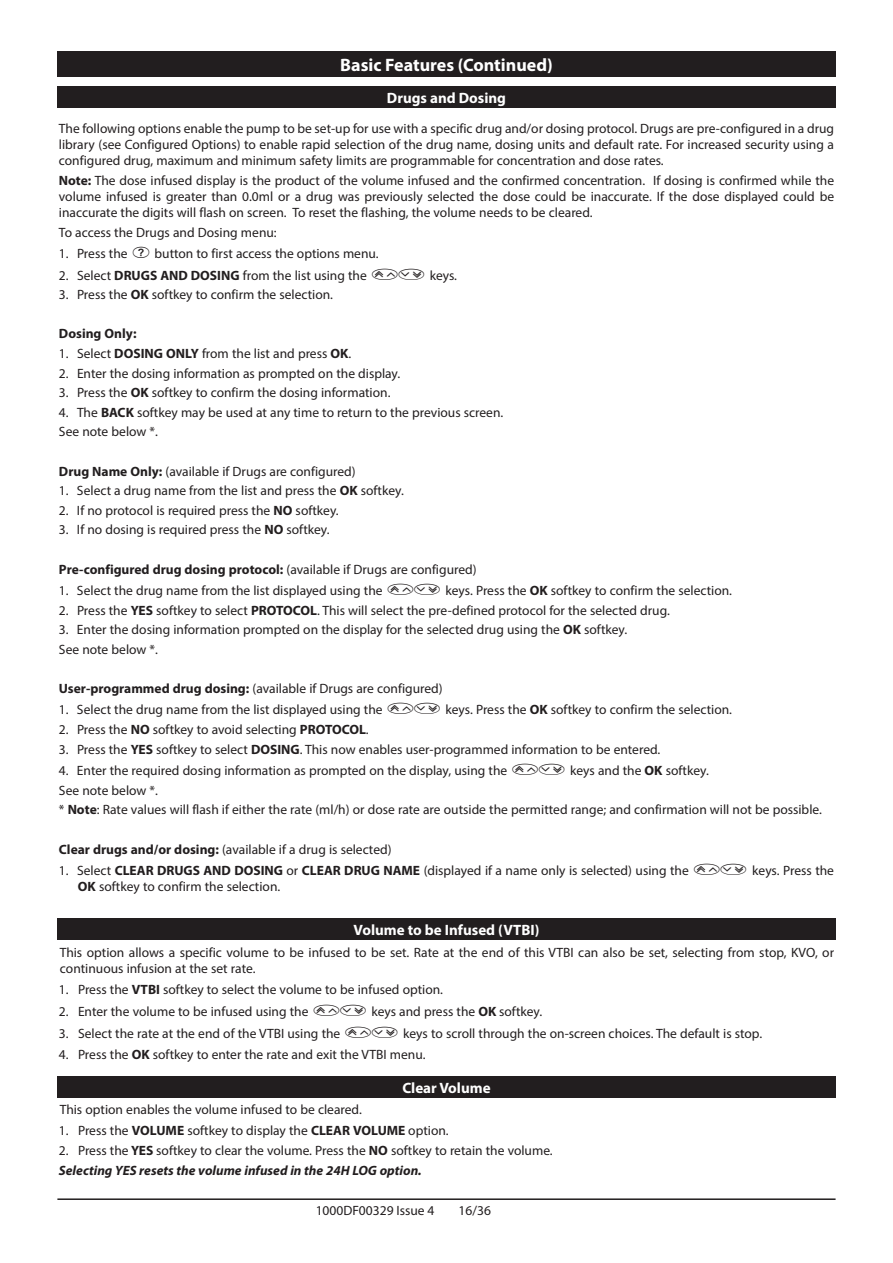
<style>
.page{position:relative;width:893px;height:1263px;background:#fff}
.page>*{position:absolute;margin:0;border:0;box-sizing:border-box;transform-origin:0 0}
.t1{font:700 18px "Myriad Pro";color:#fff}
.t2{font:700 15px "Myriad Pro";color:#fff}
.t3{font:13.5px/16.2px "Myriad Pro";color:#221e1f}
.t4{font:700 13.5px "Myriad Pro";color:#221e1f}
.s1{font-weight:700}
.s2{font-family:"SPASENA";font-size:15px}
.s3{font-weight:400}
.s4{font-weight:700;font-style:italic}
</style>
<div class="page">
<hr style="left:57px;top:1198px;width:779px;height:2px;background:#221e1f">
<div style="left:57px;top:51px;width:779px;height:26px;background:#221e1f"></div>
<div style="left:57px;top:87px;width:779px;height:21px;background:#221e1f"></div>
<div style="left:57px;top:918px;width:779px;height:21px;background:#221e1f"></div>
<div style="left:57px;top:1076px;width:779px;height:22px;background:#221e1f"></div>
<h1 class="t1" style="left:340px;top:58px;width:214px">Basic Features (Continued)</h1>
<p class="t2" style="left:387px;top:92px;width:121px">Drugs and Dosing</p>
<p class="t3" style="left:59px;top:121px;width:777px;text-align:justify">The following options enable the pump to be set-up for use with a specific drug and/or dosing protocol. Drugs are pre-configured in a drug library (see Configured Options) to enable rapid selection of the drug name, dosing units and default rate. For increased security using a configured drug, maximum and minimum safety limits are programmable for concentration and dose rates.</p>
<p class="t3" style="left:59px;top:173px;width:777px;text-align:justify"><span class="s1">Note:</span> The dose infused display is the product of the volume infused and the confirmed concentration. If dosing is confirmed while the volume infused is greater than 0.0ml or a drug was previously selected the dose could be inaccurate. If the dose displayed could be inaccurate the digits will flash on screen. To reset the flashing, the volume needs to be cleared.</p>
<p class="t3" style="left:59px;top:225px;width:219px">To access the Drugs and Dosing menu:</p>
<p class="t3" style="left:59px;top:247px;width:321px">1. Press the <span class="s2">d</span> button to first access the options menu.</p>
<p class="t3" style="left:59px;top:268px;width:400px">2. Select <span class="s1">DRUGS AND DOSING</span> from the list using the <span class="s2">f</span> keys.</p>
<p class="t3" style="left:59px;top:288px;width:276px">3. Press the <span class="s1">OK</span> softkey to confirm the selection.</p>
<p class="t4" style="left:59px;top:329px;width:79px">Dosing Only:</p>
<p class="t3" style="left:59px;top:346px;width:294px">1. Select <span class="s1">DOSING ONLY</span> from the list and press <span class="s1">OK</span>.</p>
<p class="t3" style="left:59px;top:366px;width:343px">2. Enter the dosing information as prompted on the display.</p>
<p class="t3" style="left:59px;top:386px;width:333px">3. Press the <span class="s1">OK</span> softkey to confirm the dosing information.</p>
<p class="t3" style="left:59px;top:404px;width:446px;line-height:19.6px">4. The <span class="s1">BACK</span> softkey may be used at any time to return to the previous screen.<br>See note below *.</p>
<p class="t3" style="left:59px;top:464px;width:298px"><span class="s1">Drug Name Only:</span> (available if Drugs are configured)</p>
<p class="t3" style="left:59px;top:484px;width:346px">1. Select a drug name from the list and press the <span class="s1">OK</span> softkey.</p>
<p class="t3" style="left:59px;top:503px;width:281px">2. If no protocol is required press the <span class="s1">NO</span> softkey.</p>
<p class="t3" style="left:59px;top:523px;width:272px">3. If no dosing is required press the <span class="s1">NO</span> softkey.</p>
<p class="t4" style="left:59px;top:564px;width:419px">Pre-configured drug dosing protocol: <span class="s3">(available if Drugs are configured)</span></p>
<p class="t3" style="left:59px;top:584px;width:675px">1. Select the drug name from the list displayed using the <span class="s2">f</span> keys. Press the <span class="s1">OK</span> softkey to confirm the selection.</p>
<p class="t3" style="left:59px;top:603px;width:612px">2. Press the <span class="s1">YES</span> softkey to select <span class="s1">PROTOCOL</span>. This will select the pre-defined protocol for the selected drug.</p>
<p class="t3" style="left:59px;top:621px;width:570px;line-height:19.6px">3. Enter the dosing information prompted on the display for the selected drug using the <span class="s1">OK</span> softkey.<br>See note below *.</p>
<p class="t3" style="left:59px;top:682px;width:385px"><span class="s1">User-programmed drug dosing:</span> (available if Drugs are configured)</p>
<p class="t3" style="left:59px;top:703px;width:675px">1. Select the drug name from the list displayed using the <span class="s2">f</span> keys. Press the <span class="s1">OK</span> softkey to confirm the selection.</p>
<p class="t3" style="left:59px;top:723px;width:311px">2. Press the <span class="s1">NO</span> softkey to avoid selecting <span class="s1">PROTOCOL</span>.</p>
<p class="t3" style="left:59px;top:742px;width:603px">3. Press the <span class="s1">YES</span> softkey to select <span class="s1">DOSING</span>. This now enables user-programmed information to be entered.</p>
<p class="t3" style="left:59px;top:762px;width:764px;line-height:19.6px">4. Enter the required dosing information as prompted on the display, using the <span class="s2">f</span> keys and the <span class="s1">OK</span> softkey.<br>See note below *.<br>* <span class="s1">Note</span>: Rate values will flash if either the rate (ml/h) or dose rate are outside the permitted range; and confirmation will not be possible.</p>
<p class="t3" style="left:59px;top:842px;width:334px"><span class="s1">Clear drugs and/or dosing:</span> (available if a drug is selected)</p>
<p class="t3" style="left:78px;top:863px;width:758px;text-indent:-19px">1. Select <span class="s1">CLEAR DRUGS AND DOSING</span> or <span class="s1">CLEAR DRUG NAME</span> (displayed if a name only is selected) using the <span class="s2">f</span> keys. Press the<br><span class="s1">OK</span> softkey to confirm the selection.</p>
<p class="t2" style="left:353px;top:924px;width:187px">Volume to be Infused (VTBI)</p>
<p class="t3" style="left:60px;top:945px;width:776px">This option allows a specific volume to be infused to be set. Rate at the end of this VTBI can also be set, selecting from stop, KVO, or continuous infusion at the set rate.</p>
<p class="t3" style="left:59px;top:982px;width:386px">1. Press the <span class="s1">VTBI</span> softkey to select the volume to be infused option.</p>
<p class="t3" style="left:59px;top:1004px;width:485px">2. Enter the volume to be infused using the <span class="s2">f</span> keys and press the <span class="s1">OK</span> softkey.</p>
<p class="t3" style="left:59px;top:1027px;width:705px">3. Select the rate at the end of the VTBI using the <span class="s2">f</span> keys to scroll through the on-screen choices. The default is stop.</p>
<p class="t3" style="left:59px;top:1047px;width:368px">4. Press the <span class="s1">OK</span> softkey to enter the rate and exit the VTBI menu.</p>
<p class="t2" style="left:402px;top:1082px;width:90px">Clear Volume</p>
<p class="t3" style="left:60px;top:1102px;width:304px">This option enables the volume infused to be cleared.</p>
<p class="t3" style="left:59px;top:1123px;width:391px">1. Press the <span class="s1">VOLUME</span> softkey to display the <span class="s1">CLEAR VOLUME</span> option.</p>
<p class="t3" style="left:59px;top:1141px;width:495px;line-height:20.4px">2. Press the <span class="s1">YES</span> softkey to clear the volume. Press the <span class="s1">NO</span> softkey to retain the volume.<br><span class="s4">Selecting YES resets the volume infused in the 24H LOG option.</span></p>
<p class="t3" style="left:316px;top:1202px;width:120px">1000DF00329 Issue 4</p>
<p class="t3" style="left:459px;top:1203px;width:34px">16/36</p>
</div>
